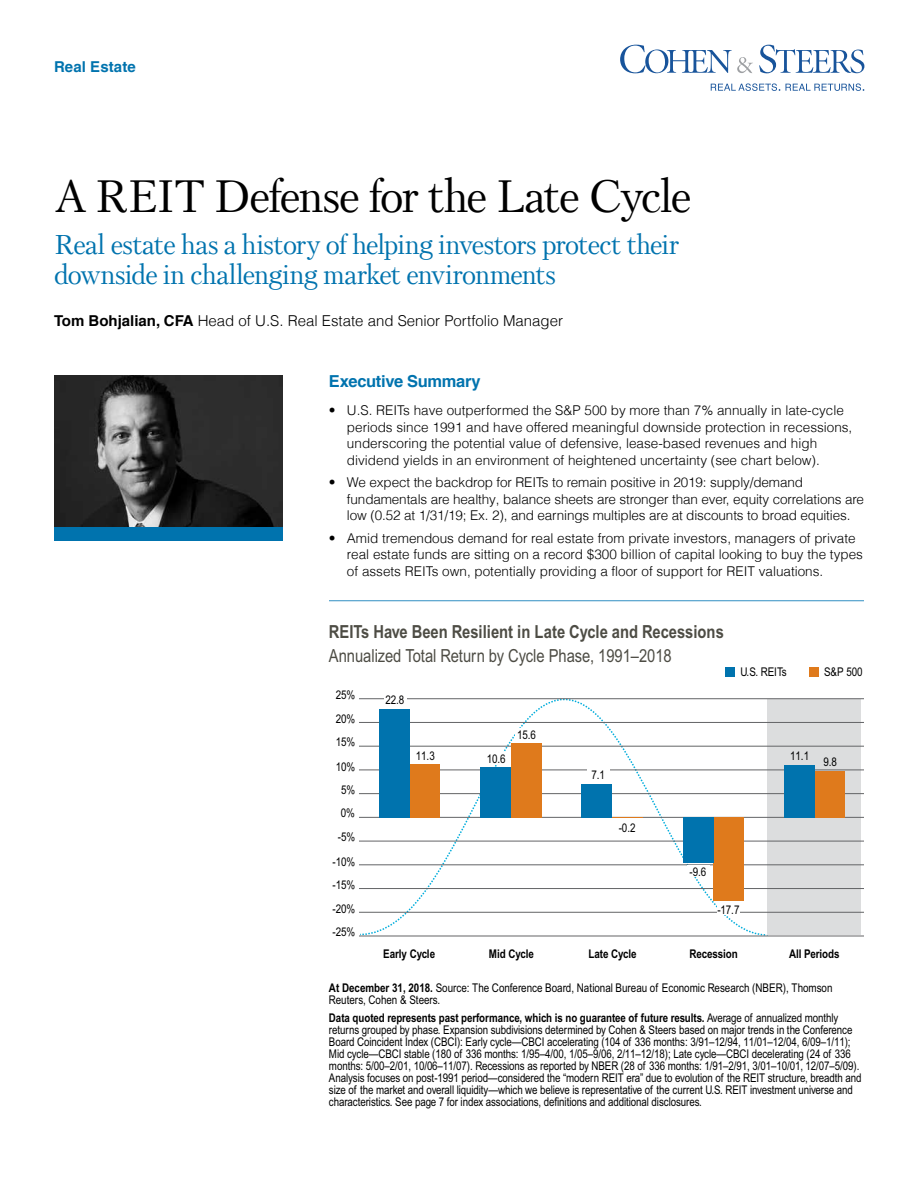
<style>
.page{position:relative;width:918px;height:1188px;background:#fff}
.page>*{position:absolute;margin:0;border:0;box-sizing:border-box;transform-origin:0 0}
.t1{font:45px "Petersburg";letter-spacing:-.04em;color:#000}
.t2{font:27px/30px "Petersburg";letter-spacing:-.025em;color:#0073ae}
.t3{font:700 18px "Arial Narrow MT Std";color:#4d4c44}
.t4{font:18px "Arial Narrow MT Std";color:#4d4c44}
.t5{font:700 16.5px "Helvetica LT Com";letter-spacing:-.02em;color:#0073ae}
.t6{font:300 15px "Helvetica LT Com";color:#000}
.t7{font:700 15px "Helvetica LT Com";letter-spacing:.005em;color:#0073ae}
.t8{font:300 13.5px/16.5px "Helvetica LT Com";color:#000}
.t9{font:12px/12px "Arial Narrow MT Std";letter-spacing:-.005em;color:#000}
.t10{font:700 12px "Arial Narrow MT Std";letter-spacing:-.005em;color:#000}
.s1{font-weight:700}
</style>
<div class="page">
<svg style="left:759px;top:45px;width:105px;height:28px"></svg>
<svg style="left:620px;top:45px;width:133px;height:28px"></svg>
<svg style="left:711px;top:83px;width:153px;height:8px"></svg>
<div style="left:54px;top:526px;width:229px;height:15px;background:#0073ae"></div>
<img style="left:54px;top:375px;width:229px;height:151px">
<hr style="left:329px;top:600px;width:535px;height:1px;background:#308fc2">
<svg style="left:361px;top:699px;width:407px;height:237px"></svg>
<div style="left:768px;top:699px;width:93px;height:236px;background:#dcddde"></div>
<hr style="left:359px;top:936px;width:505px;height:1px;background:#636466">
<hr style="left:359px;top:912px;width:505px;height:1px;background:#636466">
<hr style="left:359px;top:888px;width:505px;height:1px;background:#636466">
<hr style="left:359px;top:864px;width:505px;height:1px;background:#636466">
<hr style="left:359px;top:841px;width:505px;height:1px;background:#636466">
<hr style="left:359px;top:817px;width:505px;height:1px;background:#636466">
<hr style="left:359px;top:793px;width:505px;height:1px;background:#636466">
<hr style="left:359px;top:770px;width:505px;height:1px;background:#636466">
<hr style="left:359px;top:746px;width:505px;height:1px;background:#636466">
<hr style="left:359px;top:722px;width:505px;height:1px;background:#636466">
<hr style="left:359px;top:698px;width:505px;height:1px;background:#636466">
<div style="left:410px;top:764px;width:30px;height:53px;background:#df7a1c"></div>
<div style="left:511px;top:743px;width:30px;height:74px;background:#df7a1c"></div>
<hr style="left:612px;top:817px;width:31px;height:1px;background:#df7a1c">
<div style="left:713px;top:817px;width:31px;height:84px;background:#df7a1c"></div>
<div style="left:815px;top:771px;width:30px;height:46px;background:#df7a1c"></div>
<div style="left:379px;top:709px;width:31px;height:108px;background:#0073ae"></div>
<div style="left:481px;top:767px;width:30px;height:50px;background:#0073ae"></div>
<div style="left:582px;top:784px;width:30px;height:33px;background:#0073ae"></div>
<div style="left:683px;top:817px;width:30px;height:46px;background:#0073ae"></div>
<div style="left:784px;top:765px;width:31px;height:52px;background:#0073ae"></div>
<div style="left:414px;top:749px;width:23px;height:12px;background:#fff"></div>
<div style="left:384px;top:694px;width:22px;height:12px;background:#fff"></div>
<div style="left:516px;top:728px;width:22px;height:12px;background:#fff"></div>
<div style="left:485px;top:752px;width:23px;height:12px;background:#fff"></div>
<div style="left:616px;top:822px;width:23px;height:12px;background:#fff"></div>
<div style="left:587px;top:769px;width:23px;height:12px;background:#fff"></div>
<div style="left:717px;top:903px;width:23px;height:12px;background:#fff"></div>
<div style="left:687px;top:865px;width:23px;height:12px;background:#fff"></div>
<div style="left:809px;top:667px;width:10px;height:10px;background:#df7a1c"></div>
<div style="left:725px;top:667px;width:10px;height:10px;background:#0073ae"></div>
<p class="t7" style="left:54px;top:58px;width:83px">Real Estate</p>
<h1 class="t1" style="left:54px;top:166px;width:639px">A REIT Defense for the Late Cycle</h1>
<h2 class="t2" style="left:54px;top:229px;width:627px">Real estate has a history of helping investors protect their downside in challenging market environments</h2>
<p class="t6" style="left:54px;top:311px;width:511px"><span class="s1">Tom Bohjalian, CFA</span> Head of U.S. Real Estate and Senior Portfolio Manager</p>
<h3 class="t5" style="left:329px;top:371px;width:153px">Executive Summary</h3>
<p class="t8" style="left:347px;top:402px;width:507px;text-indent:-18px">• U.S. REITs have outperformed the S&amp;P 500 by more than 7% annually in late-cycle periods since 1991 and have offered meaningful downside protection in recessions, underscoring the potential value of defensive, lease-based revenues and high dividend yields in an environment of heightened uncertainty (see chart below).</p>
<p class="t8" style="left:347px;top:474px;width:519px;text-indent:-18px">• We expect the backdrop for REITs to remain positive in 2019: supply/demand fundamentals are healthy, balance sheets are stronger than ever, equity correlations are low (0.52 at 1/31/19; Ex. 2), and earnings multiples are at discounts to broad equities.</p>
<p class="t8" style="left:347px;top:530px;width:517px;text-indent:-18px">• Amid tremendous demand for real estate from private investors, managers of private real estate funds are sitting on a record $300 billion of capital looking to buy the types of assets REITs own, potentially providing a floor of support for REIT valuations.</p>
<h3 class="t3" style="left:329px;top:621px;width:396px">REITs Have Been Resilient in Late Cycle and Recessions</h3>
<h3 class="t4" style="left:329px;top:645px;width:344px">Annualized Total Return by Cycle Phase, 1991–2018</h3>
<p class="t9" style="left:336px;top:689px;width:21px">25%</p>
<p class="t9" style="left:336px;top:713px;width:21px">20%</p>
<p class="t9" style="left:336px;top:736px;width:21px">15%</p>
<p class="t9" style="left:385px;top:694px;width:20px">22.8</p>
<p class="t9" style="left:517px;top:729px;width:20px">15.6</p>
<p class="t9" style="left:741px;top:666px;width:48px">U.S. REITs</p>
<p class="t9" style="left:824px;top:666px;width:40px">S&amp;P 500</p>
<p class="t9" style="left:336px;top:760px;width:21px">10%</p>
<p class="t9" style="left:341px;top:783px;width:16px">5%</p>
<p class="t9" style="left:341px;top:807px;width:16px">0%</p>
<p class="t9" style="left:338px;top:831px;width:19px">-5%</p>
<p class="t9" style="left:332px;top:855px;width:24px">-10%</p>
<p class="t9" style="left:332px;top:878px;width:24px">-15%</p>
<p class="t9" style="left:332px;top:903px;width:24px">-20%</p>
<p class="t9" style="left:332px;top:926px;width:24px">-25%</p>
<p class="t9" style="left:416px;top:750px;width:20px">11.3</p>
<p class="t9" style="left:790px;top:750px;width:20px">11.1</p>
<p class="t9" style="left:487px;top:753px;width:20px">10.6</p>
<p class="t9" style="left:823px;top:756px;width:15px">9.8</p>
<p class="t9" style="left:591px;top:769px;width:15px">7.1</p>
<p class="t9" style="left:619px;top:822px;width:18px">-0.2</p>
<p class="t9" style="left:690px;top:866px;width:18px">-9.6</p>
<p class="t9" style="left:717px;top:904px;width:24px">-17.7</p>
<p class="t10" style="left:383px;top:946px;width:53px">Early Cycle</p>
<p class="t10" style="left:489px;top:946px;width:46px">Mid Cycle</p>
<p class="t10" style="left:588px;top:946px;width:50px">Late Cycle</p>
<p class="t10" style="left:690px;top:946px;width:50px">Recession</p>
<p class="t10" style="left:789px;top:946px;width:52px">All Periods</p>
<p class="t9" style="left:329px;top:982px;width:505px"><span class="s1">At December 31, 2018.</span> Source: The Conference Board, National Bureau of Economic Research (NBER), Thomson<br>Reuters, Cohen &amp; Steers.</p>
<p class="t9" style="left:329px;top:1012px;width:534px"><span class="s1">Data quoted represents past performance, which is no guarantee of future results.</span> Average of annualized monthly returns grouped by phase. Expansion subdivisions determined by Cohen &amp; Steers based on major trends in the Conference Board Coincident Index (CBCI): Early cycle—CBCI accelerating (104 of 336 months: 3/91–12/94, 11/01–12/04, 6/09–1/11); Mid cycle—CBCI stable (180 of 336 months: 1/95–4/00, 1/05–9/06, 2/11–12/18); Late cycle—CBCI decelerating (24 of 336 months: 5/00–2/01, 10/06–11/07). Recessions as reported by NBER (28 of 336 months: 1/91–2/91, 3/01–10/01, 12/07–5/09).<br>Analysis focuses on post-1991 period—considered the “modern REIT era” due to evolution of the REIT structure, breadth and size of the market and overall liquidity—which we believe is representative of the current U.S. REIT investment universe and characteristics. See page 7 for index associations, definitions and additional disclosures.</p>
</div>
